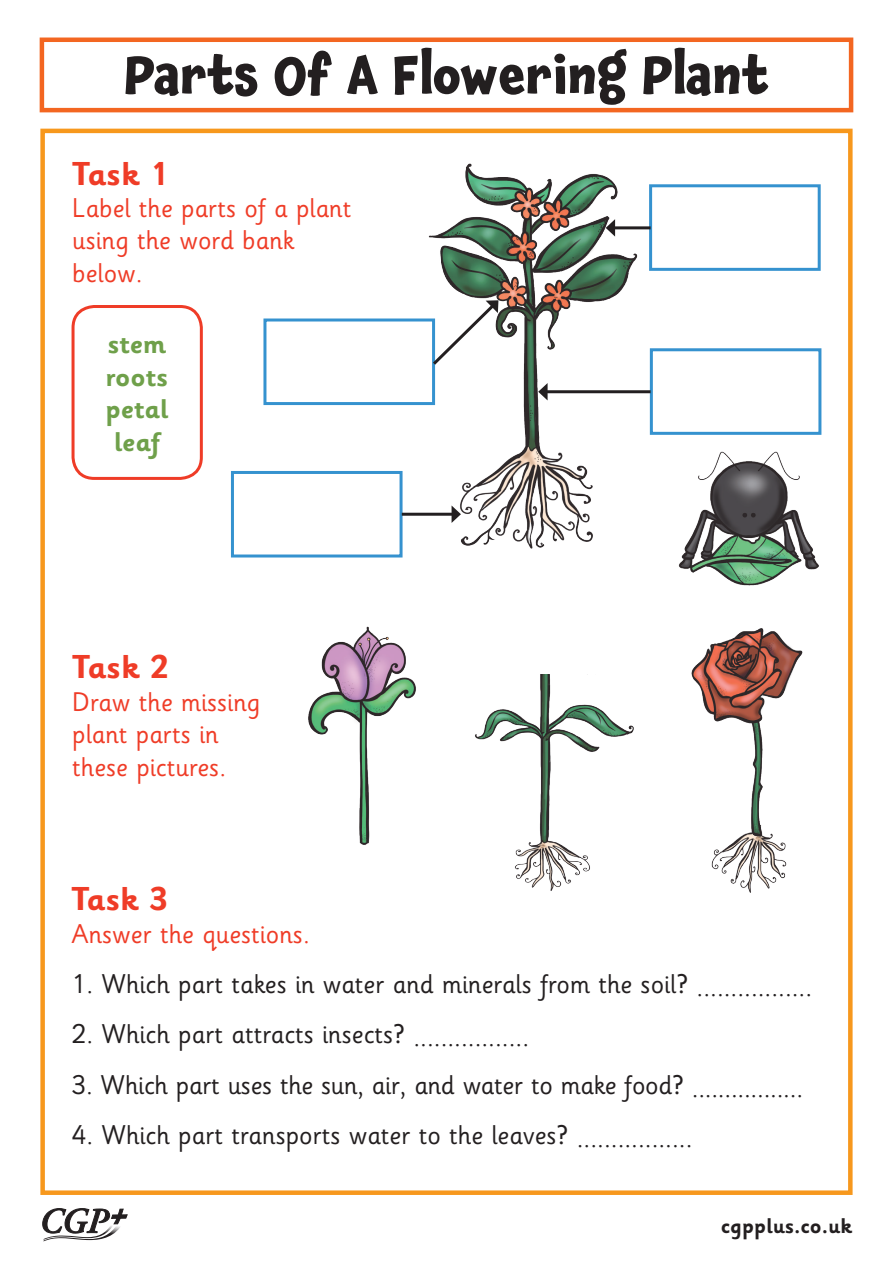
<style>
.page{position:relative;width:893px;height:1263px;background:#fff}
.page>*{position:absolute;margin:0;border:0;box-sizing:border-box;transform-origin:0 0}
.t1{font:700 52.5px "Chaloops";color:#231f20}
.t2{font:700 33px "Sassoon Infant Std";color:#ef3c27}
.t3{font:27px "Sassoon Infant Std";color:#231f20}
.t4{font:27px/32.4px "Sassoon Infant Std";color:#ef3c27}
.t5{font:700 27px/32.4px "Sassoon Infant Std";color:#6fa04a;text-align:center}
.t6{font:700 21.15px "Sassoon Infant Std";color:#231f20}
</style>
<div class="page">
<svg style="left:43px;top:1208px;width:84px;height:33px"></svg>
<div style="left:40px;top:129px;width:813px;height:1066px;background:#fff;border:4px solid #f7981d"></div>
<div style="left:40px;top:38px;width:813px;height:74px;border:4px solid #f36621"></div>
<img style="left:425px;top:163px;width:216px;height:386px">
<div style="left:72px;top:305px;width:131px;height:175px;border:3px solid #ef3c27;border-radius:21px"></div>
<div style="left:263px;top:318px;width:172px;height:87px;border:3px solid #3592cf"></div>
<div style="left:231px;top:471px;width:172px;height:86px;border:3px solid #3592cf"></div>
<div style="left:650px;top:348px;width:171px;height:87px;border:3px solid #3592cf"></div>
<div style="left:649px;top:184px;width:172px;height:87px;border:3px solid #3592cf"></div>
<hr style="left:612px;top:226px;width:39px;height:3px;background:#231f20">
<svg style="left:606px;top:219px;width:9px;height:18px"></svg>
<hr style="left:545px;top:390px;width:106px;height:3px;background:#231f20">
<svg style="left:538px;top:383px;width:10px;height:17px"></svg>
<hr style="left:402px;top:513px;width:52px;height:3px;background:#231f20">
<svg style="left:452px;top:505px;width:9px;height:18px"></svg>
<svg style="left:430px;top:300px;width:68px;height:68px"></svg>
<img style="left:308px;top:626px;width:108px;height:219px">
<img style="left:475px;top:731px;width:158px;height:160px">
<img style="left:711px;top:838px;width:76px;height:55px">
<img style="left:691px;top:628px;width:112px;height:210px">
<img style="left:678px;top:451px;width:141px;height:135px">
<img style="left:484px;top:675px;width:150px;height:56px">
<div style="left:588px;top:673px;width:6px;height:8px;background:#fff"></div>
<h1 class="t1" style="left:124px;top:32px;width:646px">Parts Of A Flowering Plant</h1>
<p class="t2" style="left:72px;top:153px;width:98px">Task 1</p>
<p class="t4" style="left:72px;top:192px;width:281px">Label the parts of a plant using the word bank below.</p>
<p class="t5" style="left:105px;top:328px;width:64px">stem roots petal leaf</p>
<p class="t2" style="left:72px;top:647px;width:98px">Task 2</p>
<p class="t4" style="left:72px;top:686px;width:190px">Draw the missing plant parts in these pictures.</p>
<p class="t2" style="left:72px;top:879px;width:98px">Task 3</p>
<p class="t4" style="left:72px;top:918px;width:240px">Answer the questions.</p>
<p class="t3" style="left:72px;top:967px;width:742px">1. Which part takes in water and minerals from the soil? .................</p>
<p class="t3" style="left:72px;top:1018px;width:459px">2. Which part attracts insects? .................</p>
<p class="t3" style="left:72px;top:1068px;width:733px">3. Which part uses the sun, air, and water to make food? .................</p>
<p class="t3" style="left:72px;top:1119px;width:622px">4. Which part transports water to the leaves? .................</p>
<p class="t6" style="left:721px;top:1213px;width:133px">cgpplus.co.uk</p>
</div>
